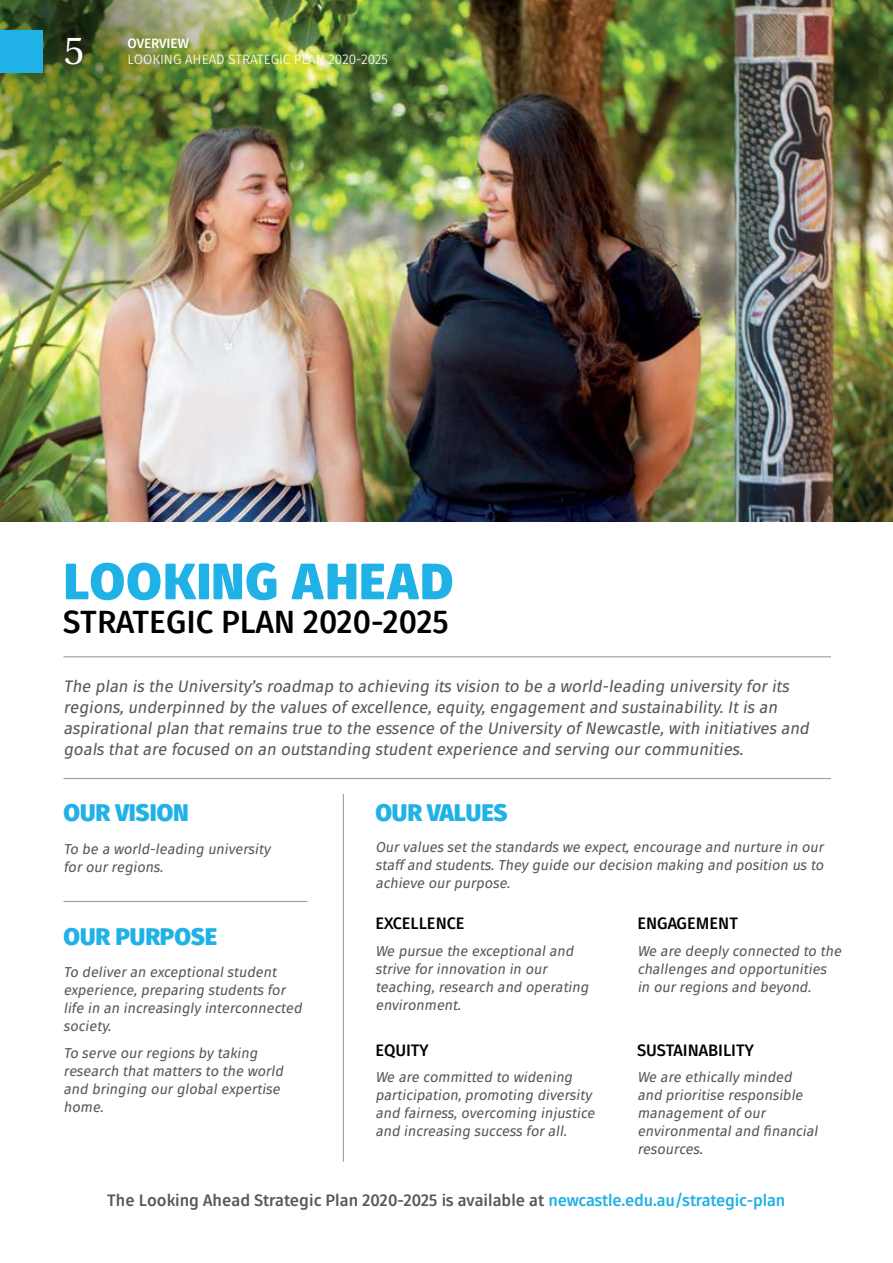
<style>
.page{position:relative;width:893px;height:1263px;background:#fff}
.page>*{position:absolute;margin:0;border:0;box-sizing:border-box;transform-origin:0 0}
.t1{font:900 51px "Fuse V.2 Display";letter-spacing:.03em;color:#20b1e7}
.t2{font:39px "Heuristica";color:#fff}
.t3{font:700 31.95px "Fuse V.2 Display";color:#000}
.t4{font:900 24px "Fuse V.2 Display";color:#20b1e7}
.t5{font:italic 16.5px/21px "Fuse V.2 Display";color:#58595b}
.t6{font:700 16.5px "Fuse V.2 Display";color:#58595b}
.t7{font:700 16.5px "Fuse V.2 Display";color:#000}
.t8{font:italic 14.25px/18px "Fuse V.2 Display";color:#58595b}
.t9{font:13.5px "Fuse V.2 Display";color:#fff}
.t10{font:700 13.5px "Fuse V.2 Display";color:#fff}
.s1{color:#20b1e7}
</style>
<div class="page">
<img style="left:0;top:0;width:893px;height:521px">
<hr style="left:63px;top:656px;width:768px;height:1px;background:#939598">
<hr style="left:63px;top:778px;width:768px;height:1px;background:#939598">
<hr style="left:63px;top:901px;width:244px;height:1px;background:#939598">
<hr style="left:343px;top:794px;width:1px;height:368px;background:#939598">
<img style="left:0;top:0;width:291px;height:248px">
<div style="left:0;top:30px;width:43px;height:42px;background:#20b1e7"></div>
<h2 class="t2" style="left:64px;top:21px;width:22px">5</h2>
<p class="t10" style="left:128px;top:35px;width:63px">OVERVIEW</p>
<p class="t9" style="left:128px;top:52px;width:262px">LOOKING AHEAD STRATEGIC PLAN 2020-2025</p>
<h1 class="t1" style="left:63px;top:547px;width:391px">LOOKING AHEAD</h1>
<h3 class="t3" style="left:63px;top:602px;width:387px">STRATEGIC PLAN 2020-2025</h3>
<p class="t5" style="left:63px;top:676px;width:747px">The plan is the University’s roadmap to achieving its vision to be a world-leading university for its regions, underpinned by the values of excellence, equity, engagement and sustainability. It is an aspirational plan that remains true to the essence of the University of Newcastle, with initiatives and goals that are focused on an outstanding student experience and serving our communities.</p>
<h3 class="t4" style="left:63px;top:796px;width:127px">OUR VISION</h3>
<p class="t8" style="left:63px;top:840px;width:208px">To be a world-leading university for our regions.</p>
<h3 class="t4" style="left:63px;top:920px;width:155px">OUR PURPOSE</h3>
<p class="t8" style="left:63px;top:964px;width:240px">To deliver an exceptional student experience, preparing students for life in an increasingly interconnected society.</p>
<p class="t8" style="left:63px;top:1044px;width:221px">To serve our regions by taking research that matters to the world and bringing our global expertise home.</p>
<h3 class="t4" style="left:375px;top:796px;width:134px">OUR VALUES</h3>
<p class="t8" style="left:375px;top:838px;width:450px;text-align:justify">Our values set the standards we expect, encourage and nurture in our staff and students. They guide our decision making and position us to achieve our purpose.</p>
<p class="t7" style="left:375px;top:913px;width:91px">EXCELLENCE</p>
<p class="t8" style="left:375px;top:942px;width:215px">We pursue the exceptional and strive for innovation in our teaching, research and operating environment.</p>
<p class="t7" style="left:375px;top:1039px;width:55px">EQUITY</p>
<p class="t8" style="left:375px;top:1068px;width:221px">We are committed to widening participation, promoting diversity and fairness, overcoming injustice and increasing success for all.</p>
<p class="t7" style="left:637px;top:913px;width:102px">ENGAGEMENT</p>
<p class="t8" style="left:637px;top:942px;width:205px">We are deeply connected to the challenges and opportunities in our regions and beyond.</p>
<p class="t7" style="left:637px;top:1039px;width:118px">SUSTAINABILITY</p>
<p class="t8" style="left:637px;top:1068px;width:182px">We are ethically minded and prioritise responsible management of our environmental and financial resources.</p>
<p class="t6" style="left:107px;top:1190px;width:679px">The Looking Ahead Strategic Plan 2020-2025 is available at <span class="s1">newcastle.edu.au/strategic-plan</span></p>
</div>
